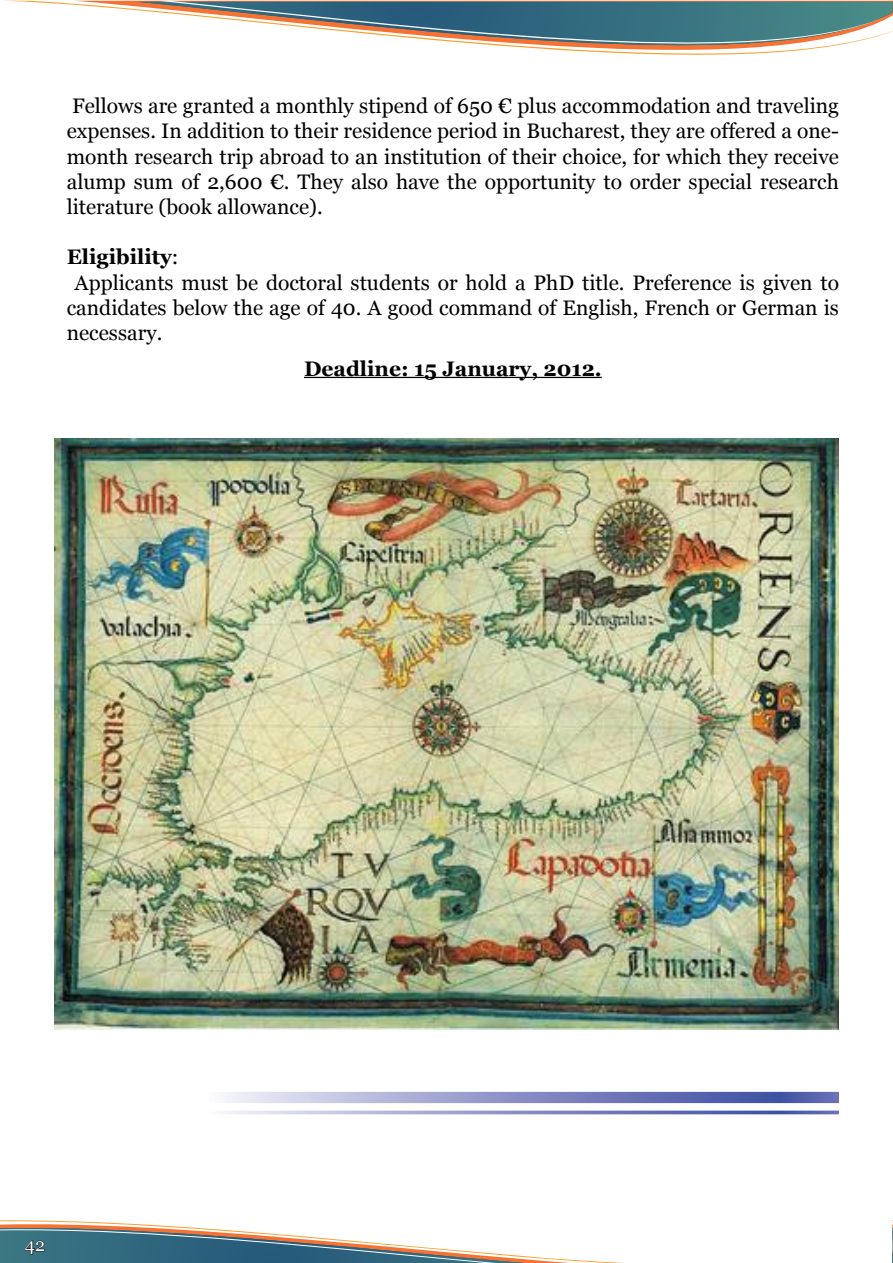
<style>
.page{position:relative;width:893px;height:1263px;background:#fff}
.page>*{position:absolute;margin:0;border:0;box-sizing:border-box;transform-origin:0 0}
.Рабочий{font:21px/25.2px "Georgia";color:#000;text-align:justify}
.Дедлайн{font:700 21px "Georgia";color:#000}
.Рабочий-2{font:700 21px "Georgia";color:#000}
.t1{font:18px "Georgia";color:#fff}
.s1{font-weight:400}
</style>
<div class="page">
<svg style="left:892px;top:1220px;width:1px;height:43px"></svg>
<svg style="left:11px;top:1px;width:882px;height:31px"></svg>
<svg style="left:138px;top:2px;width:754px;height:31px"></svg>
<svg style="left:158px;top:1px;width:729px;height:54px"></svg>
<svg style="left:0;top:1220px;width:624px;height:43px"></svg>
<hr style="left:304px;top:377px;width:298px;height:1px;background:#000">
<img style="left:54px;top:438px;width:785px;height:591px">
<svg style="left:226px;top:1092px;width:613px;height:11px;background:#8c92c7"></svg>
<svg style="left:226px;top:1110px;width:613px;height:4px;background:#9da2cf"></svg>
<p class="Рабочий" style="left:67px;top:94px;width:774px">Fellows are granted a monthly stipend of 650 € plus accommodation and traveling expenses. In addition to their residence period in Bucharest, they are offered a one&shy;month research trip abroad to an institution of their choice, for which they receive alump sum of 2,600 €. They also have the opportunity to order special research literature (book allowance).</p>
<p class="Рабочий-2" style="left:67px;top:244px;width:113px">Eligibility<span class="s1">:</span></p>
<p class="Рабочий" style="left:67px;top:270px;width:774px;text-indent:8px">Applicants must be doctoral students or hold a PhD title. Preference is given to candidates below the age of 40. A good command of English, French or German is necessary.</p>
<p class="Дедлайн" style="left:304px;top:355px;width:299px">Deadline: 15 January, 2012.</p>
<p class="t1" style="left:25px;top:1234px;width:22px">42</p>
</div>
